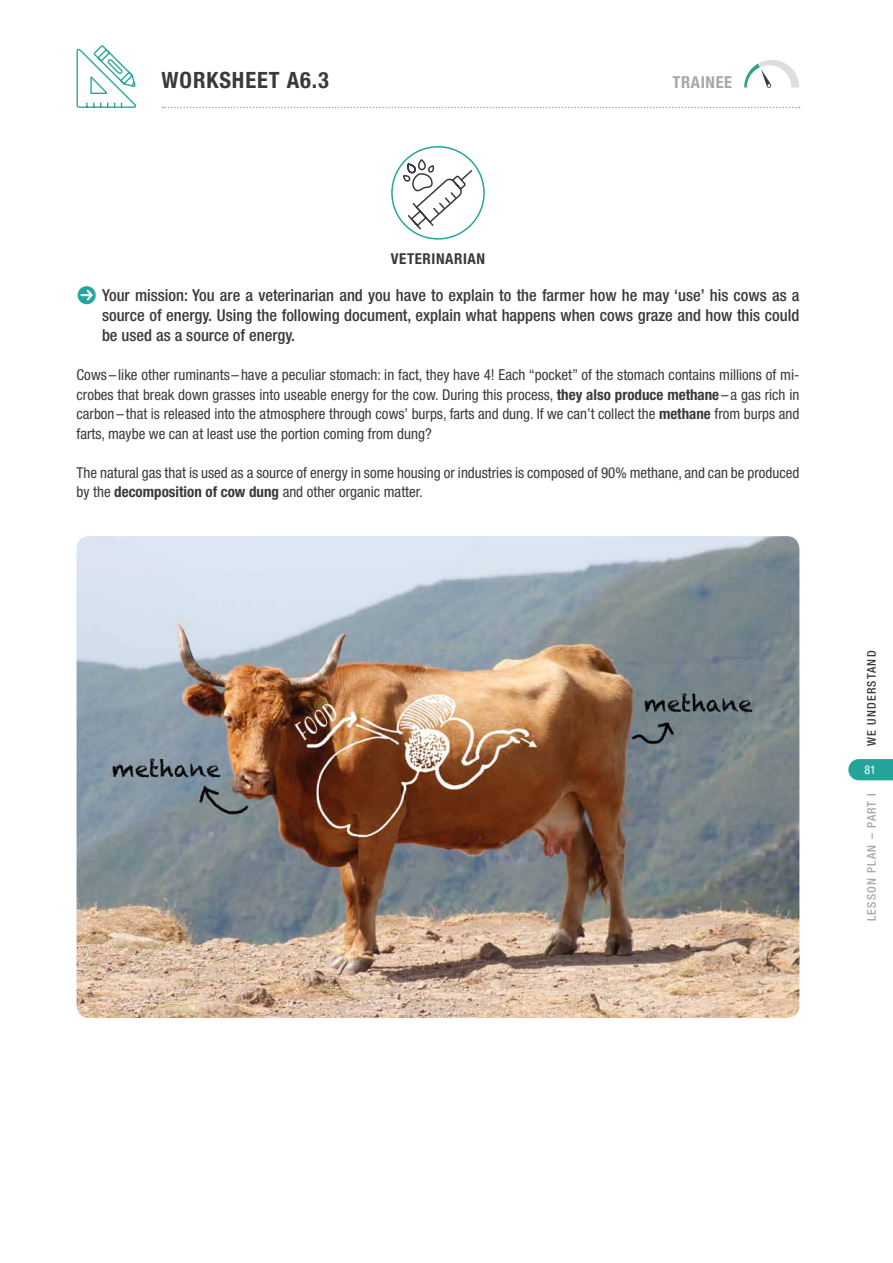
<style>
.page{position:relative;width:893px;height:1263px;background:#fff}
.page>*{position:absolute;margin:0;border:0;box-sizing:border-box;transform-origin:0 0}
.t1{font:700 condensed 22.5px "Helvetica Neue LT Std";letter-spacing:.04em;color:#3a3a39}
.t2{font:500 condensed 16.5px/19.5px "Helvetica Neue LT Std";color:#3a3a39;text-align:justify}
.t3{font:700 condensed 16.5px "Helvetica Neue LT Std";letter-spacing:.04em;color:#a7a7a8}
.t4{font:condensed 15px/19.5px "Helvetica Neue LT Std";color:#3a3a39;text-align:justify}
.t5{font:700 condensed 15px "Helvetica Neue LT Std";letter-spacing:.04em;color:#3a3a39}
.t6{font:500 condensed 12px "Helvetica Neue LT Std";letter-spacing:.1em;color:#a7a7a8}
.t7{font:500 condensed 12px "Helvetica Neue LT Std";letter-spacing:.1em;color:#3a3a39}
.t8{font:condensed 12px "Helvetica Neue LT Std";color:#fff}
.s1{font-weight:700}
</style>
<div class="page">
<svg style="left:76px;top:45px;width:60px;height:63px"></svg>
<svg style="left:744px;top:60px;width:55px;height:28px"></svg>
<svg style="left:162px;top:107px;width:638px;height:1px"></svg>
<svg style="left:848px;top:759px;width:45px;height:21px"></svg>
<div style="left:391px;top:146px;width:94px;height:94px;border:2px solid #24a59b;border-radius:50%"></div>
<svg style="left:402px;top:159px;width:72px;height:72px"></svg>
<img style="left:77px;top:536px;width:722px;height:482px">
<h1 class="t1" style="left:162px;top:66px;width:169px">WORKSHEET A6.3</h1>
<p class="t3" style="left:672px;top:72px;width:61px">TRAINEE</p>
<p class="t5" style="left:391px;top:250px;width:96px">VETERINARIAN</p>
<p class="t2" style="left:102px;top:286px;width:699px">Your mission: You are a veterinarian and you have to explain to the farmer how he may ‘use’ his cows as a source of energy. Using the following document, explain what happens when cows graze and how this could be used as a source of energy.</p>
<p class="t4" style="left:77px;top:365px;width:724px">Cows–like other ruminants –have a peculiar stomach: in fact, they have 4! Each “pocket” of the stomach contains millions of mi&shy;crobes that break down grasses into useable energy for the cow. During this process, <span class="s1">they also produce methane</span> –a gas rich in carbon–that is released into the atmosphere through cows’ burps, farts and dung. If we can’t collect the <span class="s1">methane</span> from burps and farts, maybe we can at least use the portion coming from dung?</p>
<p class="t4" style="left:77px;top:462px;width:724px">The natural gas that is used as a source of energy in some housing or industries is composed of 90% methane, and can be produced by the <span class="s1">decomposition of cow dung</span> and other organic matter.</p>
<p class="t7" style="left:864px;top:746px;width:97px;rotate:-90deg">WE UNDERSTAND</p>
<p class="t8" style="left:864px;top:763px;width:13px">81</p>
<p class="t6" style="left:864px;top:921px;width:130px;rotate:-90deg">LESSON PLAN – PART I</p>
</div>
